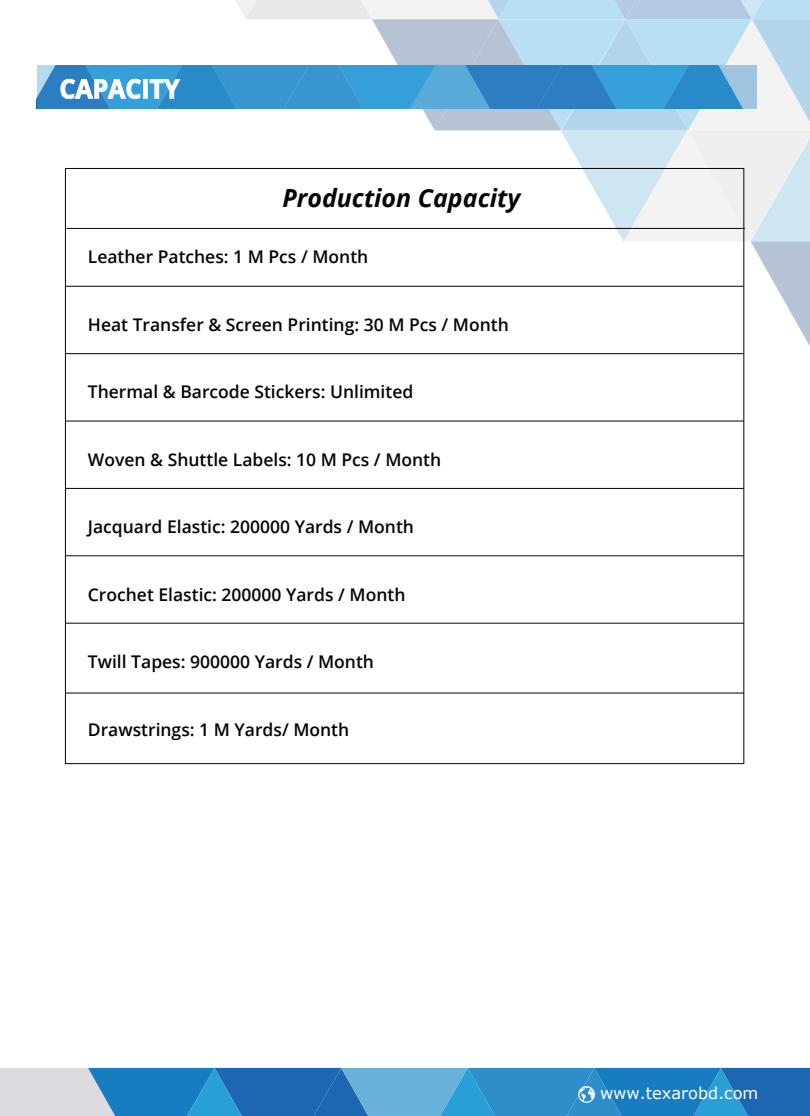
<style>
.page{position:relative;width:810px;height:1116px;background:#fff}
.page>*{position:absolute;margin:0;border:0;box-sizing:border-box;transform-origin:0 0}
.t1{font:700 26.25px "Open Sans";color:#fff;scale:.95 1}
.t2{font:italic 700 25px "Open Sans";color:#040503}
.t3{font:600 17.5px "Open Sans";color:#040503}
.t4{font:16.25px "Verdana";color:#fff}
</style>
<div class="page">
<svg style="left:0;top:1068px;width:810px;height:48px;background:#4290c7"></svg>
<hr style="left:65px;top:353px;width:679px;height:1px;background:#040503">
<hr style="left:65px;top:421px;width:679px;height:1px;background:#040503">
<hr style="left:65px;top:488px;width:679px;height:1px;background:#040503">
<hr style="left:65px;top:555px;width:679px;height:1px;background:#040503">
<hr style="left:65px;top:693px;width:679px;height:1px;background:#040503">
<hr style="left:65px;top:623px;width:679px;height:1px;background:#040503">
<svg style="left:37px;top:0;width:773px;height:353px"></svg>
<h1 class="t1" style="left:60px;top:70px;width:128px">CAPACITY</h1>
<h2 class="t2" style="left:282px;top:180px;width:239px">Production Capacity</h2>
<p class="t3" style="left:88px;top:245px;width:282px">Leather Patches: 1 M Pcs / Month</p>
<p class="t3" style="left:88px;top:312px;width:423px">Heat Transfer &amp; Screen Printing: 30 M Pcs / Month</p>
<p class="t3" style="left:88px;top:380px;width:327px">Thermal &amp; Barcode Stickers: Unlimited</p>
<p class="t3" style="left:88px;top:447px;width:355px">Woven &amp; Shuttle Labels: 10 M Pcs / Month</p>
<p class="t3" style="left:88px;top:515px;width:328px">Jacquard Elastic: 200000 Yards / Month</p>
<p class="t3" style="left:88px;top:582px;width:319px">Crochet Elastic: 200000 Yards / Month</p>
<p class="t3" style="left:88px;top:650px;width:288px">Twill Tapes: 900000 Yards / Month</p>
<p class="t3" style="left:88px;top:717px;width:263px">Drawstrings: 1 M Yards/ Month</p>
<p class="t4" style="left:600px;top:1082px;width:160px">www.texarobd.com</p>
</div>
